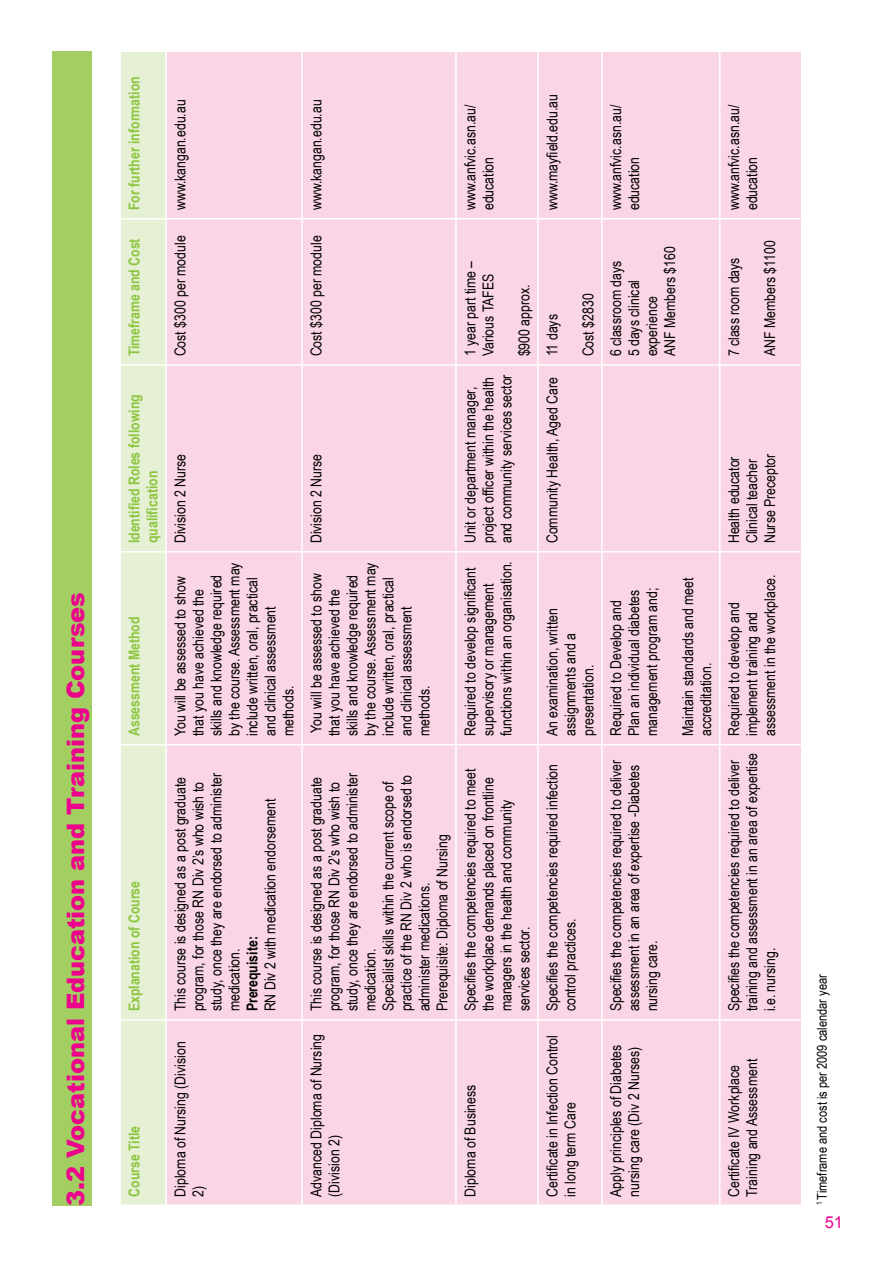
<style>
.page{position:relative;width:893px;height:1263px;background:#fff}
.page>*{position:absolute;margin:0;border:0;box-sizing:border-box;transform-origin:0 0}
.t1{font:900 24px "Arial";color:#ec008c}
.t2{font:16.5px "Arial";color:#ec008c}
.t3{font:15px/18px "Arial Narrow";color:#000}
.t4{font:700 15px/18px "Arial Narrow";color:#8cc63f}
.t5{font:700 15px "Arial Narrow";color:#000}
.t6{font:13.5px "Arial Narrow";color:#000}
</style>
<div class="page">
<div style="left:52px;top:51px;width:40px;height:1155px;background:#a3cf62"></div>
<div style="left:121px;top:52px;width:44px;height:1152px;background:#e5f0d4"></div>
<div style="left:167px;top:52px;width:634px;height:1152px;background:#fad5e5"></div>
<hr style="left:167px;top:1019px;width:134px;height:2px;background:#fff">
<hr style="left:167px;top:744px;width:134px;height:1px;background:#fff">
<hr style="left:167px;top:551px;width:134px;height:1px;background:#fff">
<hr style="left:167px;top:364px;width:134px;height:2px;background:#fff">
<hr style="left:167px;top:218px;width:134px;height:1px;background:#fff">
<hr style="left:301px;top:1020px;width:2px;height:186px;background:#fff">
<hr style="left:301px;top:745px;width:2px;height:275px;background:#fff">
<hr style="left:303px;top:1019px;width:152px;height:2px;background:#fff">
<hr style="left:301px;top:552px;width:2px;height:193px;background:#fff">
<hr style="left:303px;top:744px;width:152px;height:1px;background:#fff">
<hr style="left:301px;top:365px;width:2px;height:187px;background:#fff">
<hr style="left:303px;top:551px;width:152px;height:1px;background:#fff">
<hr style="left:301px;top:219px;width:2px;height:146px;background:#fff">
<hr style="left:303px;top:364px;width:152px;height:2px;background:#fff">
<hr style="left:301px;top:50px;width:2px;height:169px;background:#fff">
<hr style="left:303px;top:218px;width:152px;height:1px;background:#fff">
<hr style="left:455px;top:1020px;width:2px;height:186px;background:#fff">
<hr style="left:455px;top:745px;width:2px;height:275px;background:#fff">
<hr style="left:457px;top:1019px;width:80px;height:2px;background:#fff">
<hr style="left:455px;top:552px;width:2px;height:193px;background:#fff">
<hr style="left:457px;top:744px;width:80px;height:1px;background:#fff">
<hr style="left:455px;top:365px;width:2px;height:187px;background:#fff">
<hr style="left:457px;top:551px;width:80px;height:1px;background:#fff">
<hr style="left:455px;top:219px;width:2px;height:146px;background:#fff">
<hr style="left:457px;top:364px;width:80px;height:2px;background:#fff">
<hr style="left:455px;top:50px;width:2px;height:169px;background:#fff">
<hr style="left:457px;top:218px;width:80px;height:1px;background:#fff">
<hr style="left:537px;top:1020px;width:2px;height:186px;background:#fff">
<hr style="left:537px;top:745px;width:2px;height:275px;background:#fff">
<hr style="left:539px;top:1019px;width:62px;height:2px;background:#fff">
<hr style="left:537px;top:552px;width:2px;height:193px;background:#fff">
<hr style="left:539px;top:744px;width:62px;height:1px;background:#fff">
<hr style="left:537px;top:365px;width:2px;height:187px;background:#fff">
<hr style="left:539px;top:551px;width:62px;height:1px;background:#fff">
<hr style="left:537px;top:219px;width:2px;height:146px;background:#fff">
<hr style="left:539px;top:364px;width:62px;height:2px;background:#fff">
<hr style="left:537px;top:50px;width:2px;height:169px;background:#fff">
<hr style="left:539px;top:218px;width:62px;height:1px;background:#fff">
<hr style="left:601px;top:1020px;width:2px;height:186px;background:#fff">
<hr style="left:601px;top:745px;width:2px;height:275px;background:#fff">
<hr style="left:603px;top:1019px;width:116px;height:2px;background:#fff">
<hr style="left:601px;top:552px;width:2px;height:193px;background:#fff">
<hr style="left:603px;top:744px;width:116px;height:1px;background:#fff">
<hr style="left:601px;top:365px;width:2px;height:187px;background:#fff">
<hr style="left:603px;top:551px;width:116px;height:1px;background:#fff">
<hr style="left:601px;top:219px;width:2px;height:146px;background:#fff">
<hr style="left:603px;top:364px;width:116px;height:2px;background:#fff">
<hr style="left:601px;top:50px;width:2px;height:169px;background:#fff">
<hr style="left:603px;top:218px;width:116px;height:1px;background:#fff">
<hr style="left:719px;top:1020px;width:1px;height:186px;background:#fff">
<hr style="left:719px;top:745px;width:1px;height:275px;background:#fff">
<hr style="left:720px;top:1019px;width:81px;height:2px;background:#fff">
<hr style="left:719px;top:552px;width:1px;height:193px;background:#fff">
<hr style="left:720px;top:744px;width:81px;height:1px;background:#fff">
<hr style="left:719px;top:365px;width:1px;height:187px;background:#fff">
<hr style="left:720px;top:551px;width:81px;height:1px;background:#fff">
<hr style="left:719px;top:219px;width:1px;height:146px;background:#fff">
<hr style="left:720px;top:364px;width:81px;height:2px;background:#fff">
<hr style="left:719px;top:50px;width:1px;height:169px;background:#fff">
<hr style="left:720px;top:218px;width:81px;height:1px;background:#fff">
<hr style="left:121px;top:1019px;width:44px;height:2px;background:#fff">
<hr style="left:121px;top:744px;width:44px;height:1px;background:#fff">
<hr style="left:121px;top:551px;width:44px;height:1px;background:#fff">
<hr style="left:121px;top:364px;width:44px;height:2px;background:#fff">
<hr style="left:121px;top:218px;width:44px;height:1px;background:#fff">
<h1 class="t1" style="left:58px;top:1206px;width:616px;rotate:-90deg">3.2 Vocational Education and Training Courses</h1>
<p class="t4" style="left:125px;top:210px;width:135px;rotate:-90deg">For further information</p>
<p class="t4" style="left:125px;top:356px;width:120px;rotate:-90deg">Timeframe and Cost</p>
<p class="t3" style="left:171px;top:210px;width:112px;rotate:-90deg">www.kangan.edu.au</p>
<p class="t3" style="left:171px;top:356px;width:123px;rotate:-90deg">Cost $300 per module</p>
<p class="t4" style="left:125px;top:543px;width:150px;rotate:-90deg">Identified Roles following qualification</p>
<p class="t4" style="left:125px;top:736px;width:121px;rotate:-90deg">Assessment Method</p>
<p class="t3" style="left:171px;top:543px;width:91px;rotate:-90deg">Division 2 Nurse</p>
<p class="t3" style="left:171px;top:736px;width:175px;rotate:-90deg">You will be assessed to show that you have achieved the skills and knowledge required by the course. Assessment may include written, oral, practical and clinical assessment methods.</p>
<p class="t4" style="left:125px;top:1011px;width:132px;rotate:-90deg">Explanation of Course</p>
<p class="t4" style="left:125px;top:1197px;width:72px;rotate:-90deg">Course Title</p>
<p class="t3" style="left:171px;top:1011px;width:240px;rotate:-90deg">This course is designed as a post graduate program, for those RN Div 2’s who wish to study, once they are endorsed to administer medication.</p>
<p class="t3" style="left:261px;top:1011px;width:214px;rotate:-90deg">RN Div 2 with medication endorsement</p>
<p class="t5" style="left:241px;top:1011px;width:77px;rotate:-90deg">Prerequisite:</p>
<p class="t3" style="left:171px;top:1197px;width:157px;rotate:-90deg">Diploma of Nursing (Division<br>2)</p>
<p class="t3" style="left:307px;top:210px;width:112px;rotate:-90deg">www.kangan.edu.au</p>
<p class="t3" style="left:307px;top:356px;width:123px;rotate:-90deg">Cost $300 per module</p>
<p class="t3" style="left:307px;top:543px;width:91px;rotate:-90deg">Division 2 Nurse</p>
<p class="t3" style="left:307px;top:736px;width:175px;rotate:-90deg">You will be assessed to show that you have achieved the skills and knowledge required by the course. Assessment may include written, oral, practical and clinical assessment methods.</p>
<p class="t3" style="left:307px;top:1011px;width:240px;rotate:-90deg">This course is designed as a post graduate program, for those RN Div 2’s who wish to study, once they are endorsed to administer medication.<br>Specialist skills within the current scope of practice of the RN Div 2 who is endorsed to administer medications.<br>Prerequisite: Diploma of Nursing</p>
<p class="t3" style="left:307px;top:1197px;width:164px;rotate:-90deg">Advanced Diploma of Nursing (Division 2)</p>
<p class="t3" style="left:461px;top:210px;width:107px;rotate:-90deg">www.anfvic.asn.au/ education</p>
<p class="t3" style="left:461px;top:356px;width:97px;rotate:-90deg">1 year part time –<br>Various TAFES</p>
<p class="t3" style="left:515px;top:356px;width:73px;rotate:-90deg">$900 approx.</p>
<p class="t3" style="left:461px;top:543px;width:171px;rotate:-90deg">Unit or department manager, project officer within the health and community services sector</p>
<p class="t3" style="left:461px;top:736px;width:177px;rotate:-90deg">Required to develop significant supervisory or management functions within an organisation.</p>
<p class="t3" style="left:461px;top:1011px;width:244px;rotate:-90deg">Specifies the competencies required to meet the workplace demands placed on frontline managers in the health and community services sector.</p>
<p class="t3" style="left:461px;top:1197px;width:114px;rotate:-90deg">Diploma of Business</p>
<p class="t3" style="left:542px;top:210px;width:118px;rotate:-90deg">www.mayfield.edu.au</p>
<p class="t3" style="left:542px;top:356px;width:44px;rotate:-90deg">11 days</p>
<p class="t3" style="left:542px;top:543px;width:168px;rotate:-90deg">Community Health, Aged Care</p>
<p class="t3" style="left:578px;top:356px;width:64px;rotate:-90deg">Cost $2830</p>
<p class="t3" style="left:542px;top:736px;width:129px;rotate:-90deg">An examination, written assignments and a presentation.</p>
<p class="t3" style="left:542px;top:1011px;width:249px;rotate:-90deg">Specifies the competencies required infection control practices.</p>
<p class="t3" style="left:542px;top:1197px;width:163px;rotate:-90deg">Certificate in Infection Control in long term Care</p>
<p class="t3" style="left:606px;top:210px;width:107px;rotate:-90deg">www.anfvic.asn.au/ education</p>
<p class="t3" style="left:606px;top:356px;width:112px;rotate:-90deg">6 classroom days<br>5 days clinical experience<br>ANF Members $160</p>
<p class="t3" style="left:606px;top:736px;width:150px;rotate:-90deg">Required to Develop and<br>Plan an individual diabetes management program and;</p>
<p class="t3" style="left:678px;top:736px;width:160px;rotate:-90deg">Maintain standards and meet accreditation.</p>
<p class="t3" style="left:606px;top:1011px;width:253px;rotate:-90deg">Specifies the competencies required to deliver assessment in an area of expertise -Diabetes nursing care.</p>
<p class="t3" style="left:606px;top:1197px;width:153px;rotate:-90deg">Apply principles of Diabetes nursing care (Div 2 Nurses)</p>
<p class="t3" style="left:724px;top:210px;width:107px;rotate:-90deg">www.anfvic.asn.au/ education</p>
<p class="t3" style="left:724px;top:356px;width:101px;rotate:-90deg">7 class room days</p>
<p class="t3" style="left:760px;top:356px;width:117px;rotate:-90deg">ANF Members $1100</p>
<p class="t3" style="left:724px;top:543px;width:91px;rotate:-90deg">Health educator<br>Clinical teacher<br>Nurse Preceptor</p>
<p class="t3" style="left:724px;top:736px;width:163px;rotate:-90deg">Required to develop and implement training and assessment in the workplace.</p>
<p class="t3" style="left:724px;top:1011px;width:260px;rotate:-90deg">Specifies the competencies required to deliver training and assessment in an area of expertise i.e. nursing.</p>
<p class="t3" style="left:724px;top:1197px;width:139px;rotate:-90deg">Certificate IV Workplace<br>Training and Assessment</p>
<p class="t6" style="left:812px;top:1205px;width:232px;rotate:-90deg"><sup>1</sup> Timeframe and cost is per 2009 calendar year</p>
<p class="t2" style="left:825px;top:1211px;width:20px">51</p>
</div>
